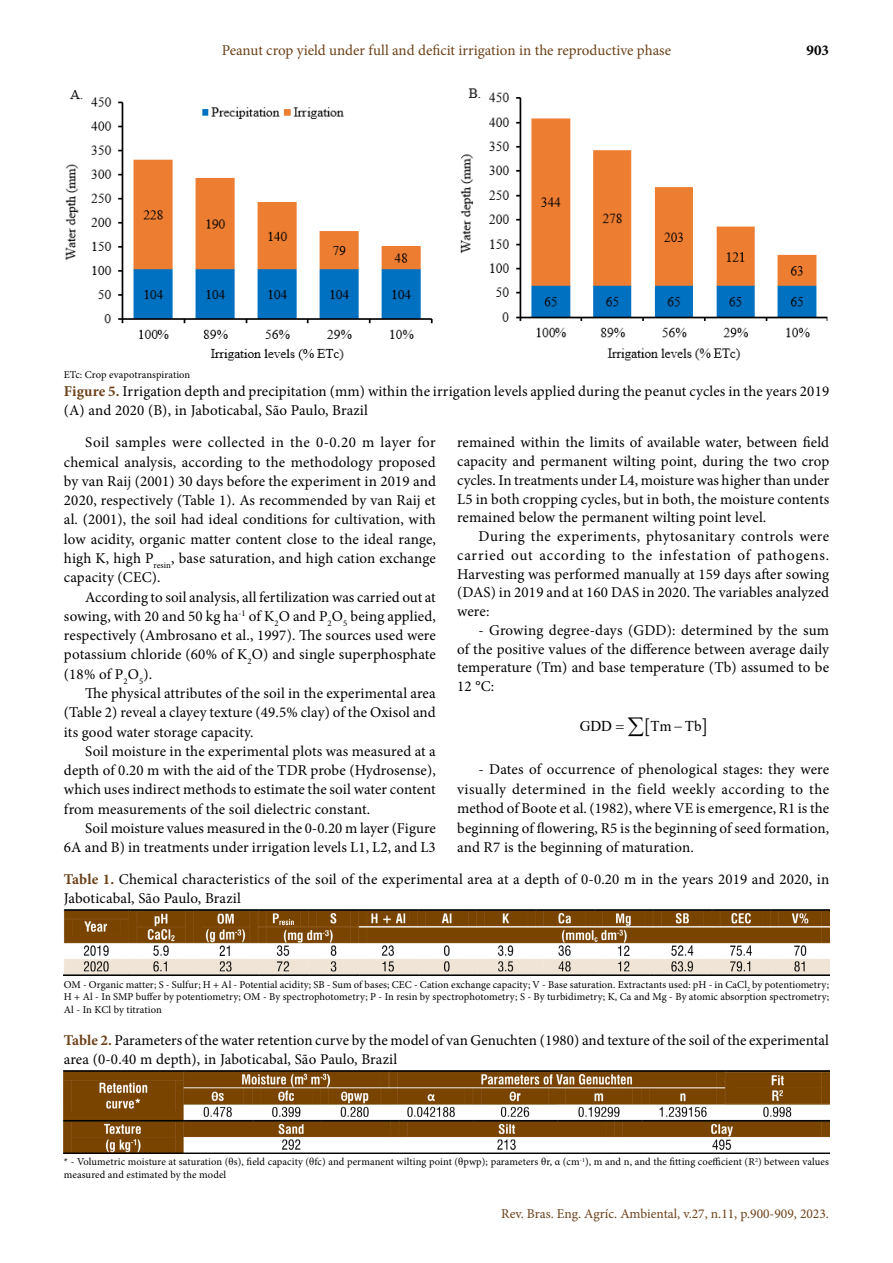
<style>
.page{position:relative;width:893px;height:1263px;background:#fff}
.page>*{position:absolute;margin:0;border:0;box-sizing:border-box;transform-origin:0 0}
.t1{font:15px/18.8px "Minion Pro";letter-spacing:.01em;color:#000;text-align:justify}
.t2{font:15px "Minion Pro";color:#6c4119}
.t3{font:15px "Times New Roman";letter-spacing:.005em;color:#000}
.t4{font:700 15px "Minion Pro";color:#000}
.t5{font:13.5px "Minion Pro";color:#6c4119}
.t6{font:10.5px/12.6px "Minion Pro";letter-spacing:.01em;color:#000}
.s1{font-weight:700;color:#6c4119}
</style>
<div class="page">
<img style="left:65px;top:90px;width:368px;height:271px">
<img style="left:460px;top:88px;width:368px;height:273px">
<img style="left:64px;top:1070px;width:765px;height:83px">
<img style="left:64px;top:909px;width:765px;height:67px">
<p class="t2" style="left:222px;top:40px;width:451px">Peanut crop yield under full and deficit irrigation in the reproductive phase</p>
<p class="t4" style="left:806px;top:40px;width:24px">903</p>
<p class="t6" style="left:64px;top:368px;width:128px">ETc: Crop evapotranspiration</p>
<p class="t1" style="left:64px;top:382px;width:767px"><span class="s1">Figure 5.</span> Irrigation depth and precipitation (mm) within the irrigation levels applied during the peanut cycles in the years 2019 (A) and 2020 (B), in Jaboticabal, São Paulo, Brazil</p>
<p class="t1" style="left:64px;top:433px;width:373px;line-height:19.2px;text-indent:21px">Soil samples were collected in the 0-0.20 m layer for chemical analysis, according to the methodology proposed by van Raij (2001) 30 days before the experiment in 2019 and 2020, respectively (Table 1). As recommended by van Raij et al. (2001), the soil had ideal conditions for cultivation, with low acidity, organic matter content close to the ideal range, high K, high P<sub>resin</sub>, base saturation, and high cation exchange capacity (CEC).</p>
<p class="t1" style="left:64px;top:587px;width:373px;line-height:19.2px;text-indent:21px">According to soil analysis, all fertilization was carried out at sowing, with 20 and 50 kg ha<sup>-1</sup> of K<sub>2</sub>O and P<sub>2</sub>O<sub>5</sub> being applied, respectively (Ambrosano et al., 1997). The sources used were potassium chloride (60% of K<sub>2</sub>O) and single superphosphate (18% of P<sub>2</sub>O<sub>5</sub>).</p>
<p class="t1" style="left:64px;top:684px;width:373px;line-height:19.2px;text-indent:21px">The physical attributes of the soil in the experimental area (Table 2) reveal a clayey texture (49.5% clay) of the Oxisol and its good water storage capacity.</p>
<p class="t1" style="left:64px;top:741px;width:373px;line-height:19.4px;text-indent:21px">Soil moisture in the experimental plots was measured at a depth of 0.20 m with the aid of the TDR probe (Hydrosense), which uses indirect methods to estimate the soil water content from measurements of the soil dielectric constant.</p>
<p class="t1" style="left:64px;top:818px;width:373px;line-height:19.4px;text-align:right">Soil moisture values measured in the 0-0.20 m layer (Figure<br>6A and B) in treatments under irrigation levels L1, L2, and L3</p>
<p class="t1" style="left:457px;top:433px;width:374px">remained within the limits of available water, between field capacity and permanent wilting point, during the two crop cycles. In treatments under L4, moisture was higher than under L5 in both cropping cycles, but in both, the moisture contents remained below the permanent wilting point level.</p>
<p class="t1" style="left:457px;top:527px;width:374px;text-indent:21px">During the experiments, phytosanitary controls were carried out according to the infestation of pathogens.<br>Harvesting was performed manually at 159 days after sowing (DAS) in 2019 and at 160 DAS in 2020. The variables analyzed were:</p>
<p class="t1" style="left:457px;top:621px;width:374px;text-indent:21px">- Growing degree-days (GDD): determined by the sum of the positive values of the difference between average daily temperature (Tm) and base temperature (Tb) assumed to be 12 °C:</p>
<p class="t3" style="left:580px;top:715px;width:34px">GDD</p>
<p class="t3" style="left:650px;top:715px;width:53px">Tm Tb</p>
<p class="t1" style="left:457px;top:760px;width:374px;line-height:19.5px;text-indent:21px">- Dates of occurrence of phenological stages: they were visually determined in the field weekly according to the method of Boote et al. (1982), where VE is emergence, R1 is the beginning of flowering, R5 is the beginning of seed formation, and R7 is the beginning of maturation.</p>
<p class="t1" style="left:64px;top:870px;width:767px"><span class="s1">Table 1.</span> Chemical characteristics of the soil of the experimental area at a depth of 0-0.20 m in the years 2019 and 2020, in<br>Jaboticabal, São Paulo, Brazil</p>
<p class="t6" style="left:64px;top:978px;width:767px;text-align:justify">OM - Organic matter; S - Sulfur; H + Al - Potential acidity; SB - Sum of bases; CEC - Cation exchange capacity; V - Base saturation. Extractants used: pH - in CaCl<sub>2</sub> by potentiometry; H + Al - In SMP buffer by potentiometry; OM - By spectrophotometry; P - In resin by spectrophotometry; S - By turbidimetry; K, Ca and Mg - By atomic absorption spectrometry; Al - In KCl by titration</p>
<p class="t1" style="left:64px;top:1031px;width:767px"><span class="s1">Table 2.</span> Parameters of the water retention curve by the model of van Genuchten (1980) and texture of the soil of the experimental area (0-0.40 m depth), in Jaboticabal, São Paulo, Brazil</p>
<p class="t6" style="left:64px;top:1156px;width:767px">* - Volumetric moisture at saturation (θs), field capacity (θfc) and permanent wilting point (θpwp); parameters θr, α (cm<sup>-1</sup>), m and n, and the fitting coefficient (R<sup>2</sup>) between values measured and estimated by the model</p>
<p class="t5" style="left:501px;top:1204px;width:329px">Rev. Bras. Eng. Agríc. Ambiental, v.27, n.11, p.900-909, 2023.</p>
</div>
